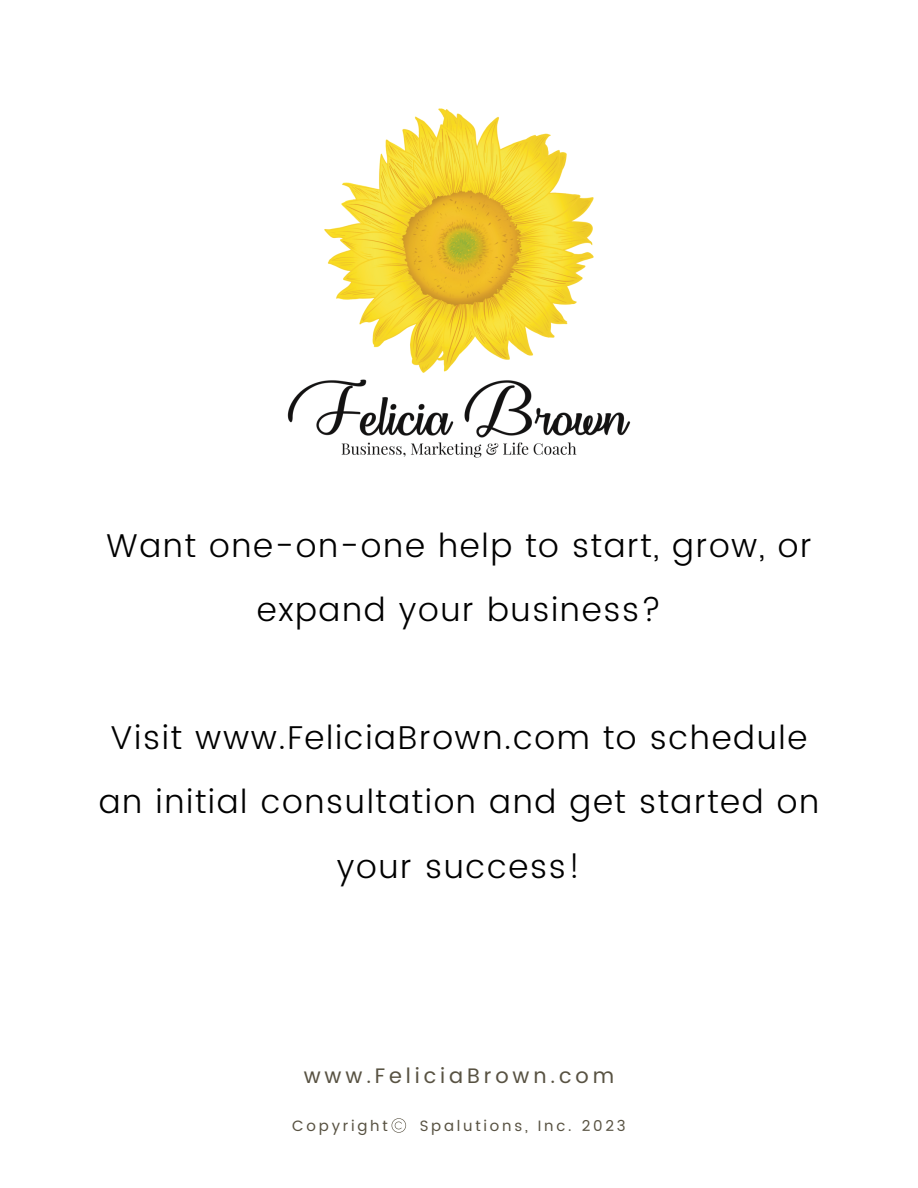
<style>
.page{position:relative;width:918px;height:1188px;background:#fff}
.page>*{position:absolute;margin:0;border:0;box-sizing:border-box;transform-origin:0 0}
.t1{font:300 33px/64.2px "Poppins";letter-spacing:.05em;color:#000;text-align:center}
.t2{font:21px "Poppins";letter-spacing:.185em;color:#585242}
.t3{font:15px "Poppins";letter-spacing:.185em;color:#585242}
</style>
<div class="page">
<img style="left:287px;top:108px;width:344px;height:350px">
<svg style="left:392px;top:1118px;width:14px;height:15px"></svg>
<p class="t1" style="left:106px;top:513px;width:707px">Want one-on-one help to start, grow, or expand your business?</p>
<p class="t1" style="left:99px;top:706px;width:722px">Visit www.FeliciaBrown.com to schedule an initial consultation and get started on your success!</p>
<p class="t2" style="left:304px;top:1064px;width:312px">www.FeliciaBrown.com</p>
<p class="t3" style="left:292px;top:1117px;width:97px">Copyright</p>
<p class="t3" style="left:420px;top:1117px;width:208px">Spalutions, Inc. 2023</p>
</div>
